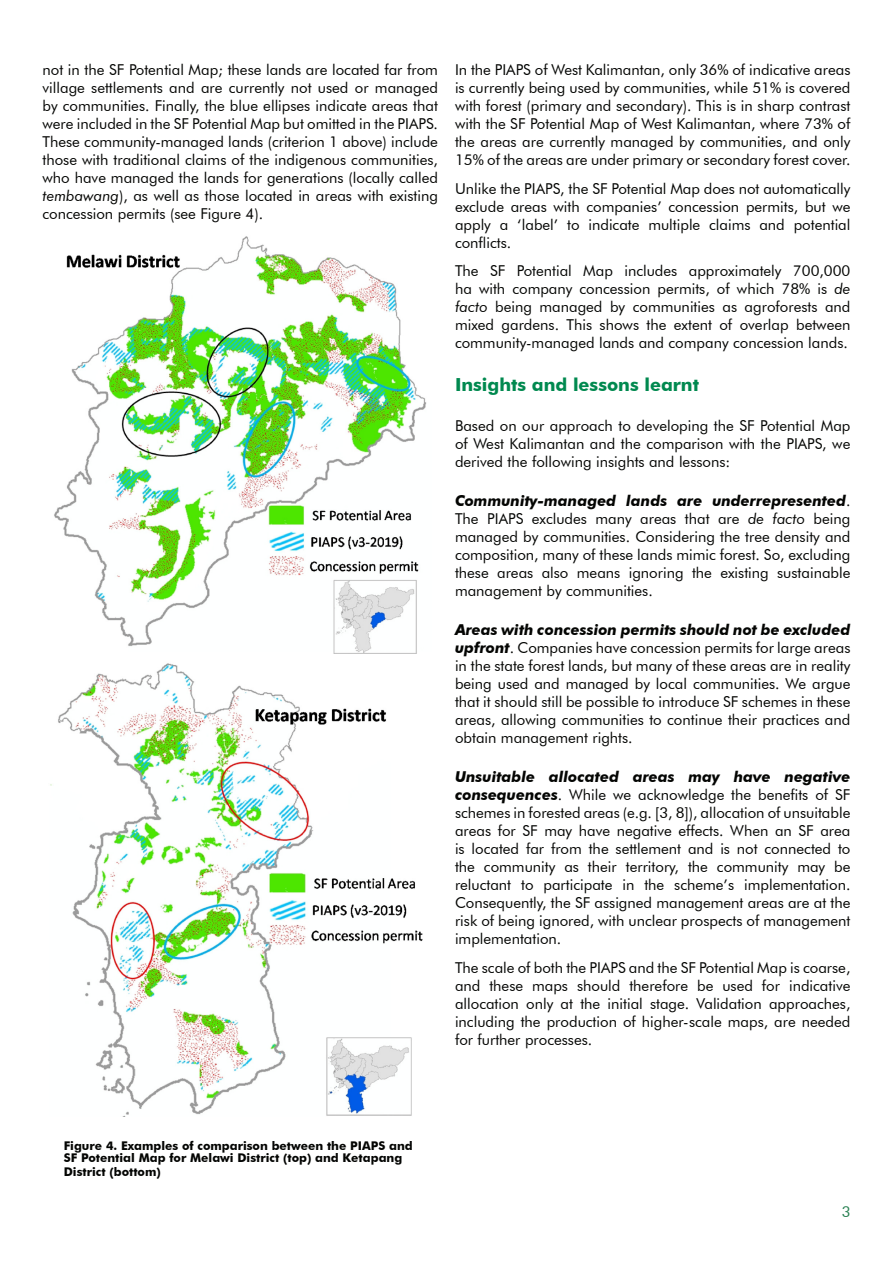
<style>
.page{position:relative;width:893px;height:1263px;background:#fff}
.page>*{position:absolute;margin:0;border:0;box-sizing:border-box;transform-origin:0 0}
.t1{font:700 18px "Futura BT";color:#00894f}
.t2{font:15px/18px "Futura BT";color:#040503;text-align:justify}
.t3{font:15px "Futura BT";color:#288152}
.t4{font:700 12px/12px "Futura BT";color:#040503}
.s1{font-style:italic}
.s2{font-weight:700;font-style:italic}
</style>
<div class="page">
<img style="left:54px;top:236px;width:373px;height:418px">
<img style="left:50px;top:663px;width:373px;height:453px">
<p class="t2" style="left:43px;top:61px;width:397px">not in the SF Potential Map; these lands are located far from village settlements and are currently not used or managed by communities. Finally, the blue ellipses indicate areas that were included in the SF Potential Map but omitted in the PIAPS.<br>These community-managed lands (criterion 1 above) include those with traditional claims of the indigenous communities, who have managed the lands for generations (locally called <span class="s1">tembawang</span>), as well as those located in areas with existing concession permits (see Figure 4).</p>
<p class="t2" style="left:455px;top:61px;width:397px">In the PIAPS of West Kalimantan, only 36% of indicative areas is currently being used by communities, while 51% is covered with forest (primary and secondary). This is in sharp contrast with the SF Potential Map of West Kalimantan, where 73% of the areas are currently managed by communities, and only 15% of the areas are under primary or secondary forest cover.</p>
<p class="t2" style="left:455px;top:179px;width:397px">Unlike the PIAPS, the SF Potential Map does not automatically exclude areas with companies’ concession permits, but we apply a ‘label’ to indicate multiple claims and potential conflicts.</p>
<p class="t2" style="left:455px;top:262px;width:397px">The SF Potential Map includes approximately 700,000 ha with company concession permits, of which 78% is <span class="s1">de facto</span> being managed by communities as agroforests and mixed gardens. This shows the extent of overlap between community-managed lands and company concession lands.</p>
<p class="t1" style="left:455px;top:374px;width:246px">Insights and lessons learnt</p>
<p class="t2" style="left:455px;top:416px;width:397px">Based on our approach to developing the SF Potential Map of West Kalimantan and the comparison with the PIAPS, we derived the following insights and lessons:</p>
<p class="t2" style="left:455px;top:491px;width:397px"><span class="s2">Community-managed lands are underrepresented</span>.<br>The PIAPS excludes many areas that are <span class="s1">de facto</span> being managed by communities. Considering the tree density and composition, many of these lands mimic forest. So, excluding these areas also means ignoring the existing sustainable management by communities.</p>
<p class="t2" style="left:455px;top:621px;width:397px"><span class="s2">Areas with concession permits should not be excluded upfront</span>. Companies have concession permits for large areas in the state forest lands, but many of these areas are in reality being used and managed by local communities. We argue that it should still be possible to introduce SF schemes in these areas, allowing communities to continue their practices and obtain management rights.</p>
<p class="t2" style="left:455px;top:768px;width:397px"><span class="s2">Unsuitable allocated areas may have negative consequences</span>. While we acknowledge the benefits of SF schemes in forested areas (e.g. [3, 8]), allocation of unsuitable areas for SF may have negative effects. When an SF area is located far from the settlement and is not connected to the community as their territory, the community may be reluctant to participate in the scheme’s implementation.<br>Consequently, the SF assigned management areas are at the risk of being ignored, with unclear prospects of management implementation.</p>
<p class="t2" style="left:455px;top:959px;width:397px">The scale of both the PIAPS and the SF Potential Map is coarse, and these maps should therefore be used for indicative allocation only at the initial stage. Validation approaches, including the production of higher-scale maps, are needed for further processes.</p>
<p class="t4" style="left:64px;top:1139px;width:351px">Figure 4. Examples of comparison between the PIAPS and<br>SF Potential Map for Melawi District (top) and Ketapang</p>
<p class="t4" style="left:64px;top:1165px;width:99px">District (bottom)</p>
<p class="t3" style="left:842px;top:1202px;width:10px">3</p>
</div>
